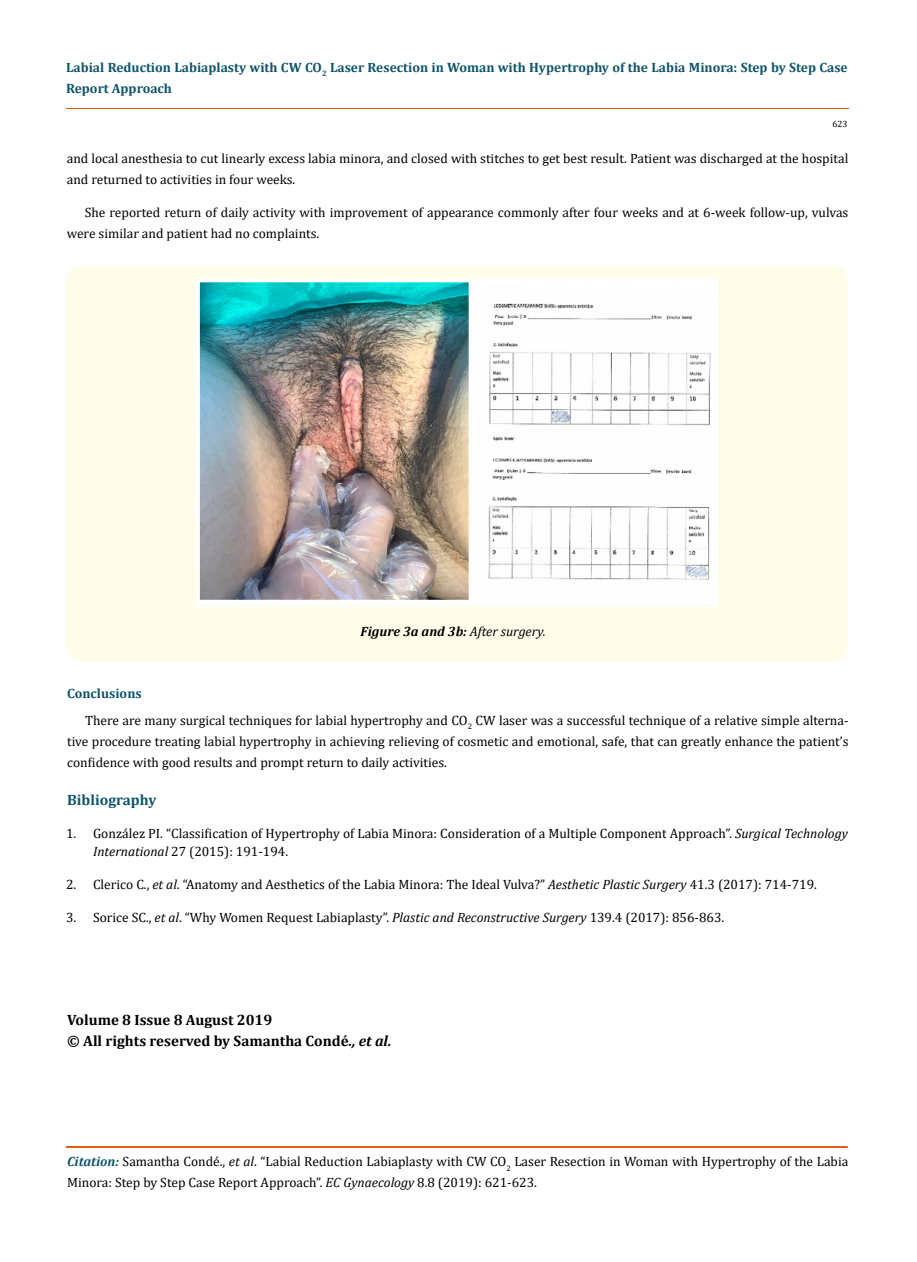
<style>
.page{position:relative;width:917px;height:1262px;background:#fff}
.page>*{position:absolute;margin:0;border:0;box-sizing:border-box;transform-origin:0 0}
.t1{font:700 15px/21px "Cambria";color:#000}
.t2{font:700 15px "Cambria";color:#0e546a}
.t3{font:13.5px/21px "Cambria";color:#000}
.t4{font:700 13.5px/21px "Cambria";color:#0e546a}
.t5{font:italic 700 13.5px "Cambria";color:#000}
.t6{font:9px "Cambria";color:#000}
.s1{font-weight:400}
.s2{font-weight:700;color:#0e546a}
.s3{font-style:italic}
.s4{font-weight:700;font-style:italic;color:#0e546a}
</style>
<div class="page">
<hr style="left:67px;top:108px;width:781px;height:1px;background:#e05d1a">
<div style="left:66px;top:1146px;width:781px;height:1px;border:1px solid #e05d1a"></div>
<div style="left:66px;top:265px;width:782px;height:397px;background:#fffde9;border-radius:18px"></div>
<img style="left:196px;top:279px;width:521px;height:327px">
<p class="t4" style="left:66px;top:56px;width:783px">Labial Reduction Labiaplasty with CW CO<sub>2</sub> Laser Resection in Woman with Hypertrophy of the Labia Minora: Step by Step Case<br>Report Approach</p>
<p class="t6" style="left:832px;top:119px;width:16px">623</p>
<p class="t3" style="left:67px;top:148px;width:783px">and local anesthesia to cut linearly excess labia minora, and closed with stitches to get best result. Patient was discharged at the hospital and returned to activities in four weeks.</p>
<p class="t3" style="left:67px;top:202px;width:783px;text-indent:18px">She reported return of daily activity with improvement of appearance commonly after four weeks and at 6-week follow-up, vulvas were similar and patient had no complaints.</p>
<p class="t5" style="left:360px;top:622px;width:187px">Figure 3a and 3b: <span class="s1">After surgery.</span></p>
<p class="t3" style="left:85px;top:679px;width:765px;line-height:27px;text-indent:-18px"><span class="s2">Conclusions<br></span>There are many surgical techniques for labial hypertrophy and CO<sub>2</sub> CW laser was a successful technique of a relative simple alterna-</p>
<p class="t3" style="left:67px;top:730px;width:783px">tive procedure treating labial hypertrophy in achieving relieving of cosmetic and emotional, safe, that can greatly enhance the patient’s confidence with good results and prompt return to daily activities.</p>
<p class="t2" style="left:67px;top:789px;width:91px">Bibliography</p>
<p class="t3" style="left:93px;top:824px;width:756px;line-height:18px;text-indent:-27px">1. González PI. “Classification of Hypertrophy of Labia Minora: Consideration of a Multiple Component Approach”. <span class="s3">Surgical Technology<br>International</span> 27 (2015): 191-194.</p>
<p class="t3" style="left:66px;top:874px;width:752px">2. Clerico C., <span class="s3">et al</span>. “Anatomy and Aesthetics of the Labia Minora: The Ideal Vulva?” <span class="s3">Aesthetic Plastic Surgery</span> 41.3 (2017): 714-719.</p>
<p class="t3" style="left:66px;top:907px;width:659px">3. Sorice SC., <span class="s3">et al</span>. “Why Women Request Labiaplasty”. <span class="s3">Plastic and Reconstructive Surgery</span> 139.4 (2017): 856-863.</p>
<p class="t1" style="left:67px;top:1009px;width:326px">Volume 8 Issue 8 August 2019<br>© All rights reserved by Samantha Condé<span class="s3">., et al.</span></p>
<p class="t3" style="left:67px;top:1151px;width:782px"><span class="s4">Citation:</span> Samantha Condé., <span class="s3">et al</span>. “Labial Reduction Labiaplasty with CW CO<sub>2</sub> Laser Resection in Woman with Hypertrophy of the Labia<br>Minora: Step by Step Case Report Approach”. <span class="s3">EC Gynaecology</span> 8.8 (2019): 621-623.</p>
</div>
